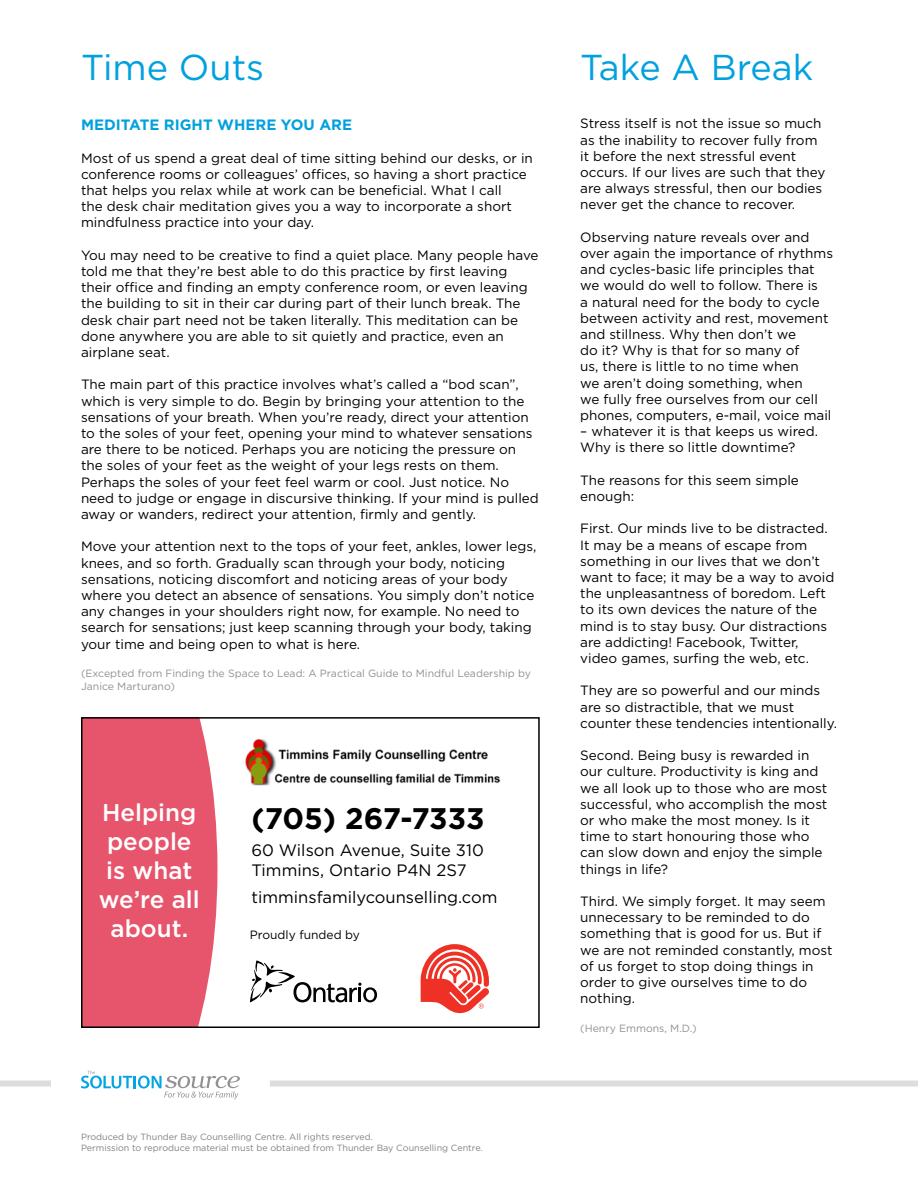
<style>
.page{position:relative;width:918px;height:1188px;background:#fff}
.page>*{position:absolute;margin:0;border:0;box-sizing:border-box;transform-origin:0 0}
.Heading{font:36px "Gotham";color:#00a1de}
.MAIN_-_8pt{font:700 29.7px "Gotham";color:#000}
.MAIN_-_8pt-2{font:500 24.15px/29px "Gotham";color:#fff;text-align:center}
.MAIN_-_8pt-3{font:16.5px "Gotham";color:#000}
.Subheading{font:700 15px "Gotham";color:#00a1de}
.Main{font:13.5px/16.2px "Gotham";color:#000}
.MAIN_-_8pt-4{font:12px "Gotham";color:#000}
.Reference{font:10.5px/12.6px "Gotham";color:#919195}
.t1{font:9px/10.8px "Gotham";color:#808285}
</style>
<div class="page">
<svg style="left:81px;top:1071px;width:159px;height:28px"></svg>
<div style="left:270px;top:1081px;width:648px;height:6px;background:#dcddde"></div>
<div style="left:0;top:1081px;width:51px;height:6px;background:#dcddde"></div>
<div style="left:84px;top:720px;width:133px;height:305px;background:#e7556c"></div>
<div style="left:81px;top:717px;width:459px;height:311px;border:2px solid #000"></div>
<svg style="left:421px;top:944px;width:68px;height:70px"></svg>
<img style="left:245px;top:739px;width:256px;height:47px">
<svg style="left:250px;top:960px;width:127px;height:42px"></svg>
<p class="Heading" style="left:81px;top:44px;width:185px">Time Outs</p>
<p class="Subheading" style="left:81px;top:115px;width:273px">MEDITATE RIGHT WHERE YOU ARE</p>
<p class="Main" style="left:81px;top:149px;width:453px">Most of us spend a great deal of time sitting behind our desks, or in conference rooms or colleagues’ offices, so having a short practice that helps you relax while at work can be beneficial. What I call<br>the desk chair meditation gives you a way to incorporate a short mindfulness practice into your day.</p>
<p class="Main" style="left:81px;top:247px;width:459px">You may need to be creative to find a quiet place. Many people have told me that they’re best able to do this practice by first leaving their office and finding an empty conference room, or even leaving the building to sit in their car during part of their lunch break. The desk chair part need not be taken literally. This meditation can be done anywhere you are able to sit quietly and practice, even an airplane seat.</p>
<p class="Main" style="left:81px;top:376px;width:459px">The main part of this practice involves what’s called a “bod scan”, which is very simple to do. Begin by bringing your attention to the sensations of your breath. When you’re ready, direct your attention to the soles of your feet, opening your mind to whatever sensations are there to be noticed. Perhaps you are noticing the pressure on the soles of your feet as the weight of your legs rests on them.<br>Perhaps the soles of your feet feel warm or cool. Just notice. No need to judge or engage in discursive thinking. If your mind is pulled away or wanders, redirect your attention, firmly and gently.</p>
<p class="Main" style="left:81px;top:538px;width:457px">Move your attention next to the tops of your feet, ankles, lower legs, knees, and so forth. Gradually scan through your body, noticing sensations, noticing discomfort and noticing areas of your body where you detect an absence of sensations. You simply don’t notice any changes in your shoulders right now, for example. No need to search for sensations; just keep scanning through your body, taking your time and being open to what is here.</p>
<p class="Reference" style="left:81px;top:667px;width:451px">(Excepted from Finding the Space to Lead: A Practical Guide to Mindful Leadership by<br>Janice Marturano)</p>
<p class="MAIN_-_8pt-2" style="left:99px;top:798px;width:102px">Helping people is what we’re all about.</p>
<p class="MAIN_-_8pt" style="left:251px;top:798px;width:235px">(705) 267-7333</p>
<p class="MAIN_-_8pt-3" style="left:251px;top:840px;width:234px">60 Wilson Avenue, Suite 310</p>
<p class="MAIN_-_8pt-3" style="left:251px;top:859px;width:217px">Timmins, Ontario P4N 2S7</p>
<p class="MAIN_-_8pt-3" style="left:251px;top:887px;width:248px">timminsfamilycounselling.com</p>
<p class="MAIN_-_8pt-4" style="left:250px;top:927px;width:112px">Proudly funded by</p>
<p class="t1" style="left:81px;top:1131px;width:403px">Produced by Thunder Bay Counselling Centre. All rights reserved.<br>Permission to reproduce material must be obtained from Thunder Bay Counselling Centre.</p>
<p class="Heading" style="left:580px;top:44px;width:234px">Take A Break</p>
<p class="Main" style="left:580px;top:115px;width:247px">Stress itself is not the issue so much as the inability to recover fully from it before the next stressful event occurs. If our lives are such that they are always stressful, then our bodies never get the chance to recover.</p>
<p class="Main" style="left:580px;top:229px;width:254px">Observing nature reveals over and over again the importance of rhythms and cycles-basic life principles that we would do well to follow. There is<br>a natural need for the body to cycle between activity and rest, movement and stillness. Why then don’t we<br>do it? Why is that for so many of<br>us, there is little to no time when<br>we aren’t doing something, when<br>we fully free ourselves from our cell phones, computers, e-mail, voice mail</p>
<p class="Main" style="left:580px;top:423px;width:239px">– whatever it is that keeps us wired.<br>Why is there so little downtime?</p>
<p class="Main" style="left:580px;top:472px;width:220px">The reasons for this seem simple enough:</p>
<p class="Main" style="left:580px;top:520px;width:256px">First. Our minds live to be distracted.<br>It may be a means of escape from something in our lives that we don’t want to face; it may be a way to avoid the unpleasantness of boredom. Left to its own devices the nature of the mind is to stay busy. Our distractions are addicting! Facebook, Twitter, video games, surfing the web, etc.</p>
<p class="Main" style="left:580px;top:682px;width:258px">They are so powerful and our minds are so distractible, that we must counter these tendencies intentionally.</p>
<p class="Main" style="left:580px;top:747px;width:249px">Second. Being busy is rewarded in our culture. Productivity is king and we all look up to those who are most successful, who accomplish the most or who make the most money. Is it time to start honouring those who can slow down and enjoy the simple things in life?</p>
<p class="Main" style="left:580px;top:893px;width:254px">Third. We simply forget. It may seem unnecessary to be reminded to do something that is good for us. But if we are not reminded constantly, most of us forget to stop doing things in order to give ourselves time to do nothing.</p>
<p class="Reference" style="left:580px;top:1022px;width:118px">(Henry Emmons, M.D.)</p>
</div>
